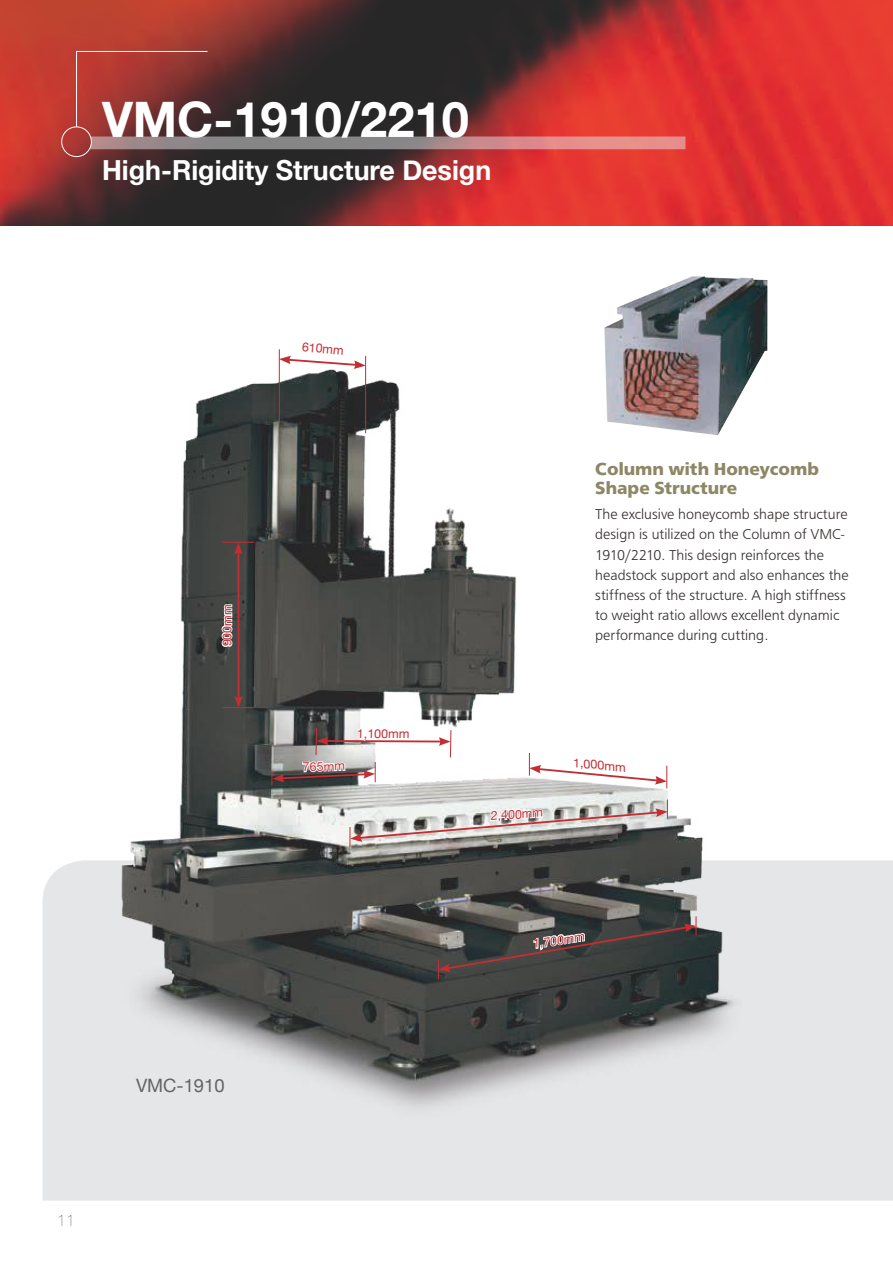
<style>
.page{position:relative;width:893px;height:1263px;background:#fff}
.page>*{position:absolute;margin:0;border:0;box-sizing:border-box;transform-origin:0 0}
.t1{font:700 48.9px "Helvetica Neue";color:#fff}
.t2{font:700 27.6px "Helvetica Neue";color:#fff}
.t3{font:18.45px "Helvetica Neue";color:#646467}
.t4{font:700 18px/19.2px "Frutus T";color:#8d8766}
.t5{font:200 15.9px "Helvetica Neue";color:#342e2d}
.t6{font:300 14.85px/20.2px "Frutus T";color:#342e2d}
.t7{font:12.6px "Helvetica Neue";color:#c12e34}
.t8{font:12.45px "Helvetica Neue";color:#c12e34}
.t9{font:italic 12.45px "Helvetica Neue";color:#c12e34}
.t10{font:12.3px "Helvetica Neue";color:#c12e34}
</style>
<div class="page">
<img style="left:0;top:0;width:893px;height:225px">
<div style="left:43px;top:860px;width:850px;height:340px;background:#e5e6e8"></div>
<img style="left:604px;top:276px;width:163px;height:83px">
<img style="left:51px;top:359px;width:732px;height:799px">
<svg style="left:89px;top:136px;width:596px;height:13px;background:#ab8586"></svg>
<div style="left:61px;top:126px;width:31px;height:31px;border:1px solid #fff;border-radius:50%"></div>
<svg style="left:76px;top:51px;width:132px;height:76px;background:#943a36"></svg>
<hr style="left:223px;top:542px;width:31px;height:1px;background:#c12e34">
<hr style="left:223px;top:707px;width:31px;height:1px;background:#c12e34">
<hr style="left:237px;top:551px;width:2px;height:148px;background:#c12e34">
<svg style="left:234px;top:542px;width:9px;height:12px"></svg>
<svg style="left:234px;top:696px;width:9px;height:12px"></svg>
<svg style="left:220px;top:603px;width:14px;height:45px"></svg>
<svg style="left:529px;top:753px;width:139px;height:35px"></svg>
<hr style="left:279px;top:349px;width:1px;height:73px;background:#c12e34">
<hr style="left:365px;top:356px;width:1px;height:77px;background:#c12e34">
<svg style="left:279px;top:356px;width:87px;height:13px"></svg>
<svg style="left:272px;top:726px;width:179px;height:59px"></svg>
<svg style="left:350px;top:799px;width:318px;height:47px;background:#b8b2af"></svg>
<svg style="left:438px;top:916px;width:259px;height:63px;background:#484746"></svg>
<h1 class="t1" style="left:102px;top:81px;width:368px">VMC-1910/2210</h1>
<h2 class="t2" style="left:102px;top:148px;width:391px">High-Rigidity Structure Design</h2>
<p class="t7" style="left:303px;top:338px;width:43px;rotate:5deg">610mm</p>
<p class="t8" style="left:218px;top:646px;width:44px;rotate:-90deg">900mm</p>
<p class="t10" style="left:302px;top:758px;width:44px;rotate:-2deg">765mm</p>
<p class="t8" style="left:357px;top:724px;width:54px;rotate:1deg">1,100mm</p>
<p class="t5" style="left:57px;top:1207px;width:19px">11</p>
<p class="t3" style="left:136px;top:1072px;width:90px">VMC-1910</p>
<p class="t4" style="left:595px;top:459px;width:225px">Column with Honeycomb<br>Shape Structure</p>
<p class="t6" style="left:595px;top:504px;width:255px">The exclusive honeycomb shape structure design is utilized on the Column of VMC-1910/2210. This design reinforces the headstock support and also enhances the stiffness of the structure. A high stiffness to weight ratio allows excellent dynamic performance during cutting.</p>
<p class="t8" style="left:490px;top:807px;width:54px;rotate:-4deg">2,400mm</p>
<p class="t10" style="left:574px;top:753px;width:54px;rotate:6deg">1,000mm</p>
<p class="t9" style="left:531px;top:935px;width:54px;rotate:-9deg">1,700mm</p>
</div>
